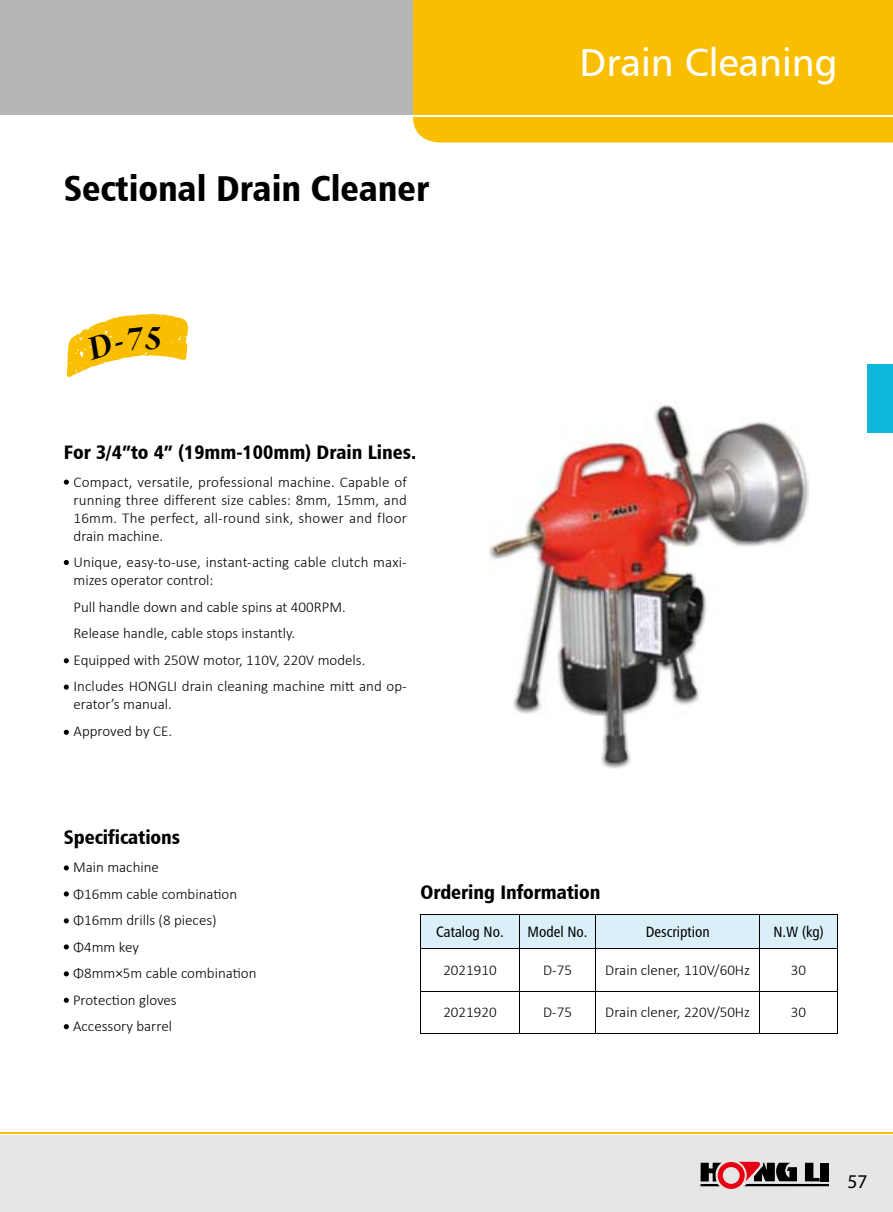
<style>
.page{position:relative;width:893px;height:1212px;background:#fff}
.page>*{position:absolute;margin:0;border:0;box-sizing:border-box;transform-origin:0 0}
.t1{font:39px "Humanist 777 BT Roman B";color:#fff}
.t2{font:36px "Humanist 777 BT Black Condensed B";color:#000}
.t3{font:19.5px "Humanist 777 BT Black Condensed B";color:#000}
.t4{font:19.5px "Myriad Pro";color:#000}
.t5{font:300 15px/26.5px "Calibri";color:#000}
.t6{font:15px "Humanist 777 BT Roman Condensed B";color:#000}
</style>
<div class="page">
<div style="left:0;top:1135px;width:893px;height:77px;background:#e6e6e6"></div>
<div style="left:0;top:0;width:893px;height:115px;background:#b5b6b6"></div>
<div style="left:413px;top:0;width:480px;height:142px;background:#fabe00"></div>
<hr style="left:413px;top:115px;width:480px;height:1px;background:#fff">
<hr style="left:0;top:1132px;width:893px;height:1px;background:#fabe00">
<svg style="left:700px;top:1162px;width:129px;height:27px"></svg>
<div style="left:867px;top:365px;width:26px;height:68px;background:#0fb7de"></div>
<div style="left:421px;top:915px;width:416px;height:33px;background:#daeff8"></div>
<hr style="left:420px;top:914px;width:99px;height:1px;background:#000">
<hr style="left:420px;top:915px;width:1px;height:33px;background:#000">
<hr style="left:519px;top:914px;width:77px;height:1px;background:#000">
<hr style="left:519px;top:915px;width:1px;height:33px;background:#000">
<hr style="left:596px;top:914px;width:164px;height:1px;background:#000">
<hr style="left:596px;top:915px;width:1px;height:33px;background:#000">
<hr style="left:760px;top:914px;width:78px;height:1px;background:#000">
<hr style="left:759px;top:915px;width:1px;height:33px;background:#000">
<hr style="left:837px;top:915px;width:1px;height:33px;background:#000">
<hr style="left:420px;top:948px;width:99px;height:1px;background:#000">
<hr style="left:420px;top:949px;width:1px;height:42px;background:#000">
<hr style="left:519px;top:948px;width:77px;height:1px;background:#000">
<hr style="left:519px;top:949px;width:1px;height:42px;background:#000">
<hr style="left:596px;top:948px;width:164px;height:1px;background:#000">
<hr style="left:596px;top:949px;width:1px;height:42px;background:#000">
<hr style="left:760px;top:948px;width:78px;height:1px;background:#000">
<hr style="left:759px;top:949px;width:1px;height:42px;background:#000">
<hr style="left:837px;top:949px;width:1px;height:42px;background:#000">
<hr style="left:420px;top:991px;width:99px;height:1px;background:#000">
<hr style="left:420px;top:991px;width:1px;height:42px;background:#000">
<hr style="left:519px;top:991px;width:77px;height:1px;background:#000">
<hr style="left:519px;top:991px;width:1px;height:42px;background:#000">
<hr style="left:596px;top:991px;width:164px;height:1px;background:#000">
<hr style="left:596px;top:991px;width:1px;height:42px;background:#000">
<hr style="left:760px;top:991px;width:78px;height:1px;background:#000">
<hr style="left:759px;top:991px;width:1px;height:42px;background:#000">
<hr style="left:837px;top:991px;width:1px;height:42px;background:#000">
<hr style="left:420px;top:1033px;width:99px;height:1px;background:#000">
<hr style="left:519px;top:1033px;width:77px;height:1px;background:#000">
<hr style="left:596px;top:1033px;width:164px;height:1px;background:#000">
<hr style="left:760px;top:1033px;width:78px;height:1px;background:#000">
<svg style="left:64px;top:480px;width:5px;height:5px"></svg>
<svg style="left:64px;top:560px;width:5px;height:5px"></svg>
<svg style="left:64px;top:658px;width:5px;height:5px"></svg>
<svg style="left:64px;top:684px;width:5px;height:6px"></svg>
<svg style="left:64px;top:730px;width:5px;height:5px"></svg>
<svg style="left:64px;top:865px;width:5px;height:5px"></svg>
<svg style="left:64px;top:891px;width:5px;height:5px"></svg>
<svg style="left:64px;top:918px;width:5px;height:5px"></svg>
<svg style="left:64px;top:944px;width:5px;height:5px"></svg>
<svg style="left:64px;top:971px;width:5px;height:5px"></svg>
<svg style="left:64px;top:998px;width:5px;height:5px"></svg>
<svg style="left:64px;top:1024px;width:5px;height:5px"></svg>
<img style="left:489px;top:404px;width:320px;height:365px">
<svg style="left:66px;top:314px;width:122px;height:63px"></svg>
<h2 class="t2" style="left:64px;top:165px;width:367px">Sectional Drain Cleaner</h2>
<h1 class="t1" style="left:580px;top:38px;width:260px">Drain Cleaning</h1>
<h3 class="t3" style="left:64px;top:440px;width:354px">For 3/4”to 4” (19mm-100mm) Drain Lines.</h3>
<p class="t5" style="left:74px;top:472px;width:335px;line-height:18px;text-align:justify">Compact, versatile, professional machine. Capable of running three different size cables: 8mm, 15mm, and 16mm. The perfect, all-round sink, shower and floor drain machine.</p>
<p class="t5" style="left:74px;top:553px;width:335px;line-height:18px">Unique, easy-to-use, instant-acting cable clutch maxi&shy;mizes operator control:</p>
<p class="t5" style="left:74px;top:593px;width:335px">Pull handle down and cable spins at 400RPM.<br>Release handle, cable stops instantly.<br>Equipped with 250W motor, 110V, 220V models.<br>Includes HONGLI drain cleaning machine mitt and op-</p>
<p class="t5" style="left:74px;top:691px;width:100px">erator’s manual.<br>Approved by CE.</p>
<h3 class="t3" style="left:64px;top:825px;width:118px">Specifications</h3>
<p class="t5" style="left:73px;top:854px;width:185px">Main machine<br>Φ16mm cable combination<br>Φ16mm drills (8 pieces)<br>Φ4mm key<br>Φ8mm×5m cable combination<br>Protection gloves<br>Accessory barrel</p>
<h3 class="t3" style="left:420px;top:879px;width:182px">Ordering Information</h3>
<p class="t6" style="left:436px;top:922px;width:69px">Catalog No.</p>
<p class="t6" style="left:528px;top:922px;width:61px">Model No.</p>
<p class="t6" style="left:646px;top:922px;width:65px">Description</p>
<p class="t6" style="left:773px;top:922px;width:52px">N.W (kg)</p>
<p class="t5" style="left:443px;top:956px;width:55px">2021910</p>
<p class="t5" style="left:543px;top:956px;width:30px">D-75</p>
<p class="t5" style="left:605px;top:956px;width:146px">Drain clener, 110V/60Hz</p>
<p class="t5" style="left:791px;top:956px;width:17px">30</p>
<p class="t5" style="left:443px;top:999px;width:55px">2021920</p>
<p class="t5" style="left:543px;top:999px;width:30px">D-75</p>
<p class="t5" style="left:605px;top:999px;width:146px">Drain clener, 220V/50Hz</p>
<p class="t5" style="left:791px;top:999px;width:17px">30</p>
<h3 class="t4" style="left:847px;top:1169px;width:22px">57</h3>
</div>
